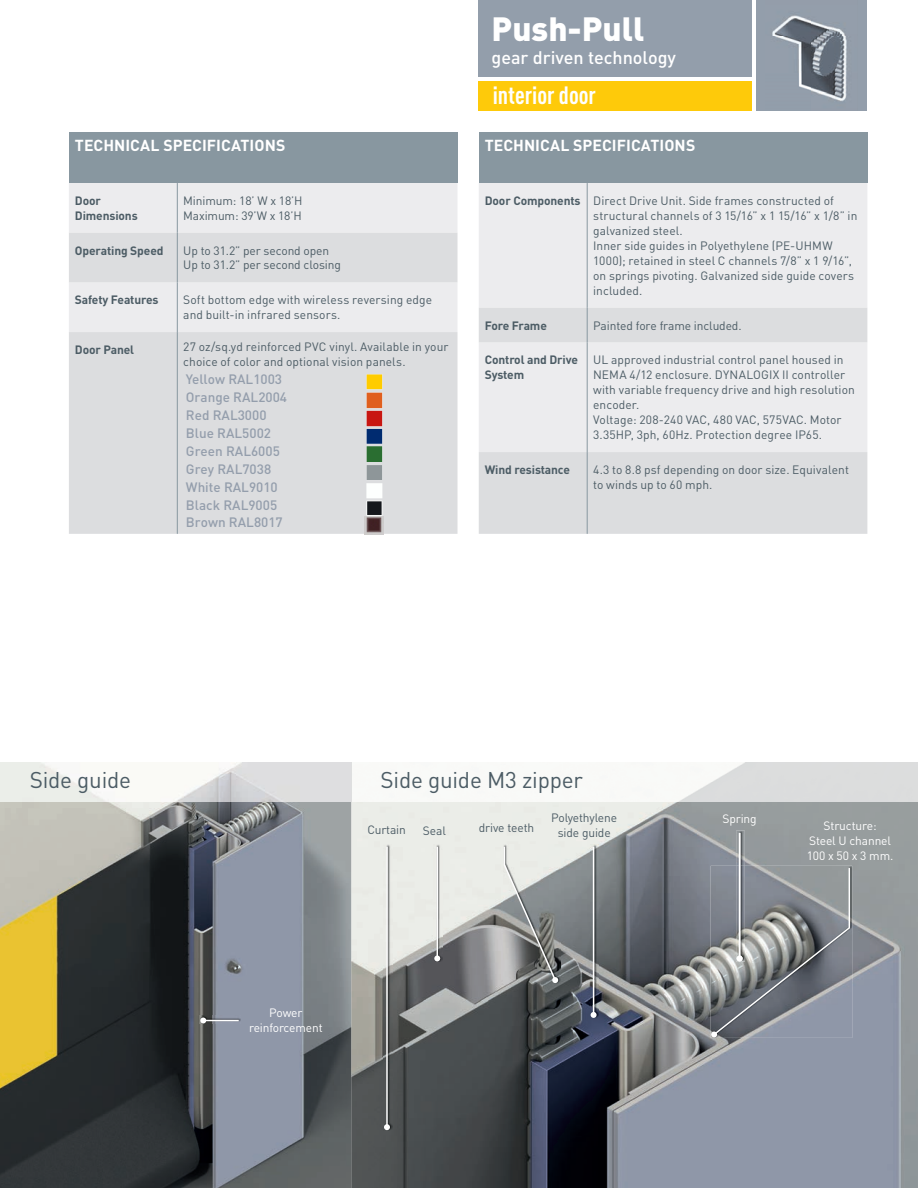
<style>
.page{position:relative;width:918px;height:1188px;background:#fff}
.page>*{position:absolute;margin:0;border:0;box-sizing:border-box;transform-origin:0 0}
.t1{font:900 33.3px "DINOT";color:#fff}
.t2{font:700 condensed 24.75px "DINOT";color:#fff}
.t3{font:22.5px "DINOT";letter-spacing:-.01em;color:#4c5c65}
.t4{font:500 18px "DINOT";color:#fff}
.t5{font:700 15.75px "DINOT";letter-spacing:.005em;color:#fff}
.t6{font:500 13.5px/17.9px "DIN Pro";color:#949eac}
.t7{font:12px/15px "DINOT";letter-spacing:.005em;color:#4c5c65}
.t8{font:700 12px/15px "DINOT";letter-spacing:-.01em;color:#4c5c65}
.t9{font:12px/15px "DINOT";letter-spacing:-.01em;color:#fff;text-align:center}
.t10{font:12px "DINOT";letter-spacing:-.015em;color:#4c5c65}
.s1{font-style:inherit}
.s2{font-weight:700}
</style>
<div class="page">
<div style="left:479px;top:81px;width:273px;height:30px;background:#feca0a"></div>
<div style="left:756px;top:0;width:111px;height:111px;background:#939eab"></div>
<img style="left:772px;top:15px;width:75px;height:86px">
<div style="left:479px;top:0;width:273px;height:77px;background:#939eab"></div>
<img style="left:0;top:762px;width:918px;height:426px">
<div style="left:479px;top:133px;width:388px;height:50px;background:#8897a0"></div>
<div style="left:479px;top:183px;width:388px;height:125px;background:#ececee"></div>
<svg style="left:479px;top:308px;width:388px;height:226px;background:#e3e4e6"></svg>
<hr style="left:587px;top:183px;width:1px;height:125px;background:#8897a0">
<hr style="left:587px;top:308px;width:1px;height:34px;background:#8897a0">
<hr style="left:587px;top:342px;width:1px;height:110px;background:#8897a0">
<hr style="left:587px;top:452px;width:1px;height:82px;background:#8897a0">
<div style="left:69px;top:133px;width:389px;height:50px;background:#8897a0"></div>
<div style="left:69px;top:183px;width:389px;height:50px;background:#ececee"></div>
<svg style="left:69px;top:233px;width:389px;height:301px;background:#dedfe1"></svg>
<hr style="left:177px;top:183px;width:1px;height:50px;background:#8897a0">
<hr style="left:177px;top:233px;width:1px;height:49px;background:#8897a0">
<hr style="left:177px;top:282px;width:1px;height:50px;background:#8897a0">
<hr style="left:177px;top:332px;width:1px;height:202px;background:#8897a0">
<img style="left:0;top:763px;width:352px;height:38px">
<img style="left:200px;top:1015px;width:41px;height:9px">
<hr style="left:203px;top:1020px;width:36px;height:1px;background:#fff">
<svg style="left:200px;top:1017px;width:6px;height:6px"></svg>
<img style="left:384px;top:845px;width:8px;height:285px">
<hr style="left:386px;top:847px;width:2px;height:280px;background:#fff">
<svg style="left:384px;top:1124px;width:6px;height:6px"></svg>
<img style="left:558px;top:845px;width:2px;height:138px">
<svg style="left:503px;top:845px;width:55px;height:138px;background:#a3a5a4"></svg>
<img style="left:736px;top:831px;width:9px;height:35px">
<hr style="left:739px;top:833px;width:1px;height:125px;background:#fff">
<img style="left:434px;top:845px;width:8px;height:117px">
<hr style="left:437px;top:847px;width:1px;height:111px;background:#fff">
<svg style="left:434px;top:955px;width:6px;height:6px"></svg>
<img style="left:590px;top:845px;width:9px;height:173px">
<hr style="left:593px;top:847px;width:1px;height:168px;background:#fff">
<svg style="left:591px;top:1012px;width:6px;height:6px"></svg>
<svg style="left:711px;top:867px;width:140px;height:170px;background:#83878d"></svg>
<img style="left:364px;top:373px;width:19px;height:161px">
<h1 class="t1" style="left:492px;top:7px;width:155px">Push-Pull</h1>
<h3 class="t4" style="left:492px;top:46px;width:186px">gear driven technology</h3>
<h3 class="t5" style="left:75px;top:135px;width:212px">TECHNICAL SPECIFICATIONS</h3>
<p class="t8" style="left:75px;top:193px;width:64px">Door<br>Dimensions</p>
<p class="t7" style="left:183px;top:193px;width:121px">Minimum: 18’ W x 18’H<br>Maximum: 39’W x 18’H</p>
<p class="t8" style="left:75px;top:242px;width:90px">Operating Speed</p>
<p class="t7" style="left:183px;top:243px;width:159px;line-height:14.4px">Up to <span class="s1">31.2</span>” per second open<br>Up to 31.2” per second closing</p>
<p class="t8" style="left:75px;top:292px;width:85px">Safety Features</p>
<p class="t7" style="left:183px;top:292px;width:250px">Soft bottom edge with wireless reversing edge and built-in infrared sensors.</p>
<p class="t8" style="left:75px;top:342px;width:61px">Door Panel</p>
<p class="t7" style="left:183px;top:339px;width:267px">27 oz/sq.yd reinforced PVC vinyl. Available in your choice of color and optional vision panels.</p>
<p class="t6" style="left:186px;top:370px;width:103px">Yellow RAL1003<br>Orange RAL2004<br>Red RAL3000<br>Blue RAL5002<br>Green RAL6005<br>Grey RAL7038<br>White RAL9010<br>Black RAL9005<br>Brown RAL8017</p>
<h2 class="t2" style="left:493px;top:80px;width:105px">interior door</h2>
<h3 class="t5" style="left:485px;top:135px;width:212px">TECHNICAL SPECIFICATIONS</h3>
<p class="t7" style="left:593px;top:193px;width:266px;text-indent:-108px"><span class="s2">Door Components</span> Direct Drive Unit. Side frames constructed of structural channels of 3 15/16” x 1 15/16” x 1/8” in galvanized steel.<br>Inner side guides in Polyethylene (PE-UHMW 1000); retained in steel C channels 7/8” x 1 9/16”, on springs pivoting. Galvanized side guide covers included.</p>
<p class="t8" style="left:485px;top:317px;width:64px">Fore Frame</p>
<p class="t7" style="left:593px;top:318px;width:150px">Painted fore frame included.</p>
<p class="t8" style="left:485px;top:352px;width:95px">Control and Drive<br>System</p>
<p class="t7" style="left:593px;top:352px;width:263px">UL approved industrial control panel housed in NEMA 4/12 enclosure. DYNALOGIX II controller with variable frequency drive and high resolution encoder.<br>Voltage: 208-240 VAC, 480 VAC, 575VAC. Motor 3.35HP, 3ph, 60Hz. Protection degree IP65.</p>
<p class="t8" style="left:485px;top:462px;width:87px">Wind resistance</p>
<p class="t7" style="left:593px;top:462px;width:257px">4.3 to 8.8 psf depending on door size. Equivalent to winds up to 60 mph.</p>
<h3 class="t3" style="left:30px;top:766px;width:103px">Side guide</h3>
<h3 class="t3" style="left:381px;top:766px;width:204px">Side guide M3 zipper</h3>
<p class="t10" style="left:367px;top:822px;width:40px">Curtain</p>
<p class="t7" style="left:479px;top:820px;width:57px">drive teeth</p>
<p class="t7" style="left:423px;top:823px;width:24px">Seal</p>
<p class="t7" style="left:551px;top:810px;width:67px;text-align:center">Polyethylene side guide</p>
<p class="t9" style="left:807px;top:818px;width:88px">Structure:<br>Steel U channel<br>100 x 50 x 3 mm.</p>
<p class="t9" style="left:722px;top:811px;width:36px">Spring</p>
<p class="t9" style="left:249px;top:1005px;width:75px">Power reinforcement</p>
</div>
